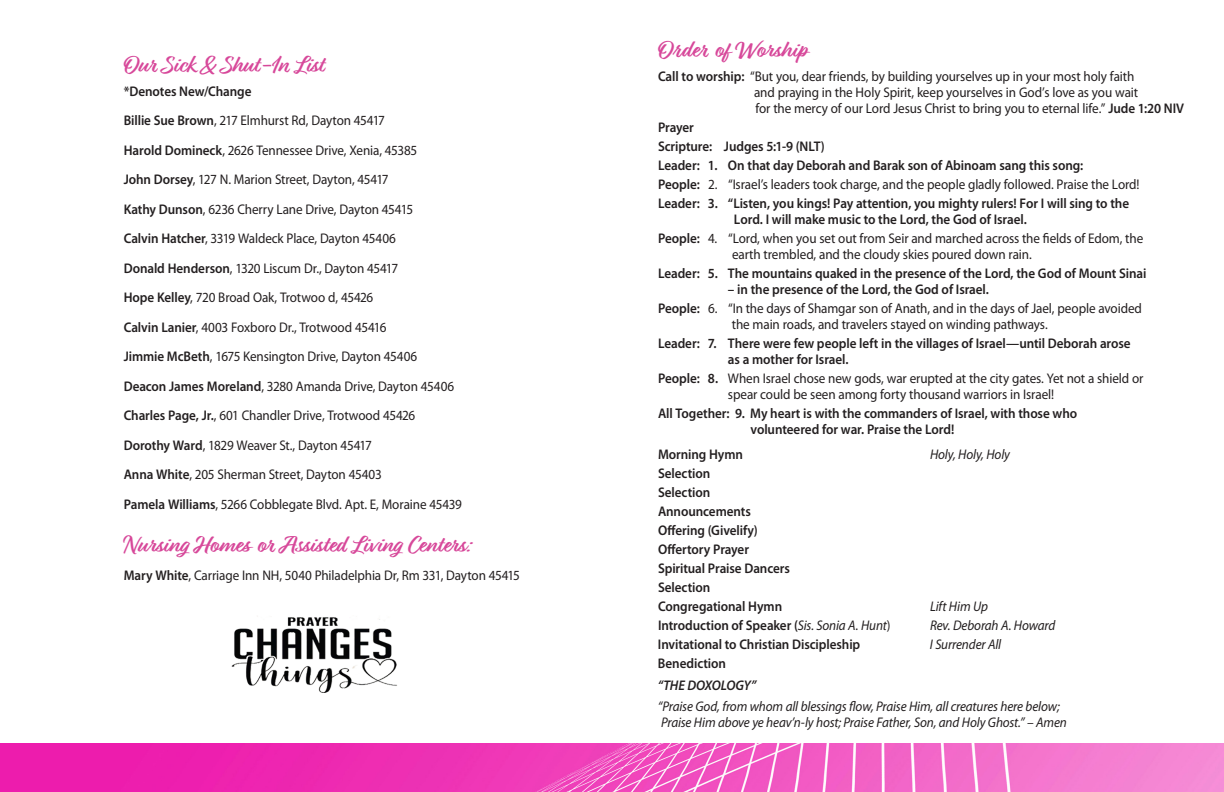
<style>
.page{position:relative;width:1224px;height:792px;background:#fff}
.page>*{position:absolute;margin:0;border:0;box-sizing:border-box;transform-origin:0 0}
.Pink_Sub{font:700 24px "Relation Two";color:#d7489a}
.Text{font:14px/16px "Myriad Pro";letter-spacing:-.01em;color:#231f20;scale:.94 1}
.Text-2{font:600 14px/16px "Myriad Pro";letter-spacing:-.005em;color:#231f20;scale:.94 1}
.Text-3{font:italic 14px/16px "Myriad Pro";letter-spacing:-.01em;color:#231f20;scale:.94 1}
.Text-4{font:italic 600 14px "Myriad Pro";letter-spacing:-.01em;color:#231f20;scale:.94 1}
.s1{font-weight:600}
.s2{font-weight:400;font-style:italic}
.s3{font-weight:400}
</style>
<div class="page">
<img style="left:0;top:743px;width:1224px;height:49px">
<img style="left:231px;top:617px;width:166px;height:75px">
<p class="Pink_Sub" style="left:124px;top:50px;width:201px">Our Sick &amp; Shut-In List</p>
<p class="Text-2" style="left:124px;top:83px;width:137px">*Denotes New/Change</p>
<p class="Text" style="left:124px;top:112px;width:280px"><span class="s1">Billie Sue Brown</span>, 217 Elmhurst Rd, Dayton 45417</p>
<p class="Text" style="left:124px;top:142px;width:314px"><span class="s1">Harold Domineck</span>, 2626 Tennessee Drive, Xenia, 45385</p>
<p class="Text" style="left:124px;top:171px;width:283px"><span class="s1">John Dorsey</span>, 127 N. Marion Street, Dayton, 45417</p>
<p class="Text" style="left:124px;top:201px;width:309px"><span class="s1">Kathy Dunson</span>, 6236 Cherry Lane Drive, Dayton 45415</p>
<p class="Text" style="left:124px;top:230px;width:291px"><span class="s1">Calvin Hatcher</span>, 3319 Waldeck Place, Dayton 45406</p>
<p class="Text" style="left:124px;top:260px;width:294px"><span class="s1">Donald Henderson</span>, 1320 Liscum Dr., Dayton 45417</p>
<p class="Text" style="left:124px;top:289px;width:267px"><span class="s1">Hope Kelley</span>, 720 Broad Oak, Trotwoo d, 45426</p>
<p class="Text" style="left:124px;top:319px;width:281px"><span class="s1">Calvin Lanier</span>, 4003 Foxboro Dr., Trotwood 45416</p>
<p class="Text" style="left:124px;top:348px;width:314px"><span class="s1">Jimmie McBeth</span>, 1675 Kensington Drive, Dayton 45406</p>
<p class="Text" style="left:124px;top:378px;width:353px"><span class="s1">Deacon James Moreland</span>, 3280 Amanda Drive, Dayton 45406</p>
<p class="Text" style="left:124px;top:407px;width:312px"><span class="s1">Charles Page, Jr.</span>, 601 Chandler Drive, Trotwood 45426</p>
<p class="Text" style="left:124px;top:437px;width:265px"><span class="s1">Dorothy Ward</span>, 1829 Weaver St., Dayton 45417</p>
<p class="Text" style="left:124px;top:466px;width:276px"><span class="s1">Anna White</span>, 205 Sherman Street, Dayton 45403</p>
<p class="Text" style="left:124px;top:496px;width:361px"><span class="s1">Pamela Williams</span>, 5266 Cobblegate Blvd. Apt. E, Moraine 45439</p>
<p class="Pink_Sub" style="left:124px;top:531px;width:350px">Nursing Homes or Assisted Living Centers:</p>
<p class="Text" style="left:124px;top:568px;width:423px"><span class="s1">Mary White</span>, Carriage Inn NH, 5040 Philadelphia Dr, Rm 331, Dayton 45415</p>
<p class="Pink_Sub" style="left:658px;top:35px;width:150px">Order of Worship</p>
<p class="Text" style="left:754px;top:68px;width:459px;text-indent:-96px"><span class="s1">Call to worship:</span> “But you, dear friends, by building yourselves up in your most holy faith<br>and praying in the Holy Spirit, keep yourselves in God’s love as you wait<br>for the mercy of our Lord Jesus Christ to bring you to eternal life.” <span class="s1">Jude 1:20 NIV</span></p>
<p class="Text-2" style="left:658px;top:119px;width:40px">Prayer</p>
<p class="Text-2" style="left:658px;top:138px;width:179px">Scripture: Judges 5:1-9 (NLT)</p>
<p class="Text-2" style="left:658px;top:157px;width:454px">Leader: 1. On that day Deborah and Barak son of Abinoam sang this song:</p>
<p class="Text" style="left:658px;top:176px;width:514px"><span class="s1">People:</span> 2. “Israel’s leaders took charge, and the people gladly followed. Praise the Lord!</p>
<p class="Text-2" style="left:734px;top:195px;width:422px;text-indent:-76px">Leader: 3. “Listen, you kings! Pay attention, you mighty rulers! For I will sing to the<br>Lord. I will make music to the Lord, the God of Israel.</p>
<p class="Text" style="left:732px;top:230px;width:439px;text-indent:-74px"><span class="s1">People:</span> 4. “Lord, when you set out from Seir and marched across the fields of Edom, the earth trembled, and the cloudy skies poured down rain.</p>
<p class="Text-2" style="left:658px;top:265px;width:521px">Leader: 5. The mountains quaked in the presence of the Lord, the God of Mount Sinai</p>
<p class="Text-2" style="left:728px;top:281px;width:279px">– in the presence of the Lord, the God of Israel.</p>
<p class="Text" style="left:732px;top:300px;width:438px;text-indent:-74px"><span class="s1">People:</span> 6. “In the days of Shamgar son of Anath, and in the days of Jael, people avoided the main roads, and travelers stayed on winding pathways.</p>
<p class="Text-2" style="left:728px;top:335px;width:430px;text-indent:-70px">Leader: 7. There were few people left in the villages of Israel—until Deborah arose as a mother for Israel.</p>
<p class="Text" style="left:728px;top:370px;width:444px;text-indent:-70px"><span class="s1">People: 8.</span> When Israel chose new gods, war erupted at the city gates. Yet not a shield or spear could be seen among forty thousand warriors in Israel!</p>
<p class="Text-2" style="left:751px;top:405px;width:349px;text-indent:-93px">All Together: 9. My heart is with the commanders of Israel, with those who volunteered for war. Praise the Lord!</p>
<p class="Text-2" style="left:658px;top:446px;width:92px">Morning Hymn</p>
<p class="Text-3" style="left:930px;top:446px;width:87px">Holy, Holy, Holy</p>
<p class="Text-2" style="left:658px;top:465px;width:57px">Selection</p>
<p class="Text-2" style="left:658px;top:484px;width:57px">Selection</p>
<p class="Text-2" style="left:658px;top:503px;width:100px">Announcements</p>
<p class="Text-2" style="left:658px;top:522px;width:108px">Offering (Givelify)</p>
<p class="Text-2" style="left:658px;top:541px;width:98px">Offertory Prayer</p>
<p class="Text-2" style="left:658px;top:560px;width:142px">Spiritual Praise Dancers</p>
<p class="Text-2" style="left:658px;top:579px;width:57px">Selection</p>
<p class="Text-2" style="left:658px;top:598px;width:134px">Congregational Hymn</p>
<p class="Text-3" style="left:930px;top:598px;width:63px">Lift Him Up</p>
<p class="Text-2" style="left:658px;top:617px;width:249px">Introduction of Speaker (<span class="s2">Sis. Sonia A. Hunt</span><span class="s3">)</span></p>
<p class="Text-3" style="left:930px;top:617px;width:135px">Rev. Deborah A. Howard</p>
<p class="Text-2" style="left:658px;top:636px;width:217px">Invitational to Christian Discipleship</p>
<p class="Text-3" style="left:930px;top:636px;width:77px">I Surrender All</p>
<p class="Text-2" style="left:658px;top:655px;width:74px">Benediction</p>
<p class="Text-4" style="left:658px;top:676px;width:106px">“THE DOXOLOGY”</p>
<p class="Text-3" style="left:658px;top:698px;width:436px">“Praise God, from whom all blessings flow, Praise Him, all creatures here below;<br>Praise Him above ye heav’n-ly host; Praise Father, Son, and Holy Ghost.” – Amen</p>
</div>
